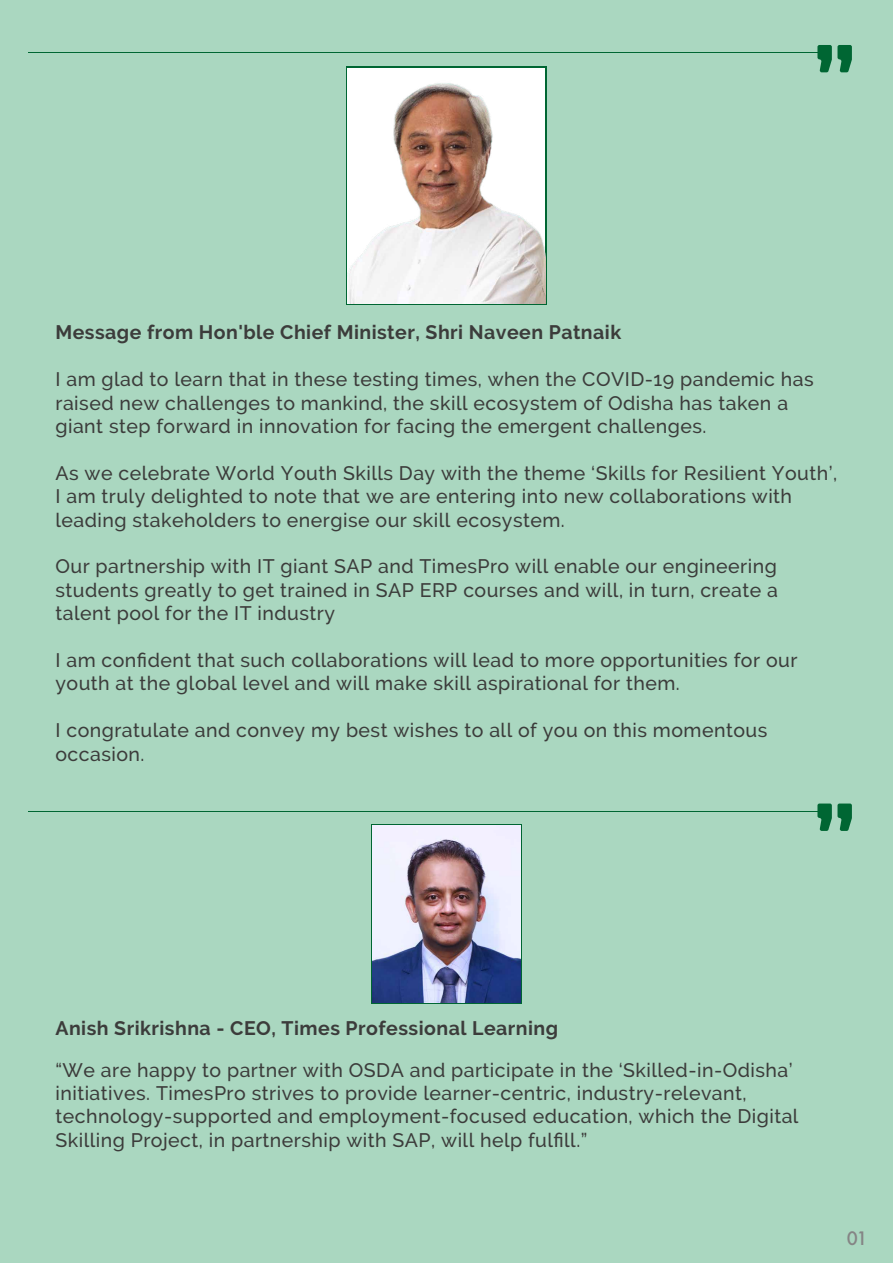
<style>
.page{position:relative;width:893px;height:1263px;background:#aad7c0}
.page>*{position:absolute;margin:0;border:0;box-sizing:border-box;transform-origin:0 0}
.t1{font:500 19.5px/23.4px "Raleway";letter-spacing:.025em;color:#3c3c3b}
.t2{font:700 19.5px "Raleway";letter-spacing:.025em;color:#3c3c3b}
.t3{font:500 18px "Futura";color:#858585}
</style>
<div class="page">
<svg style="left:346px;top:66px;width:201px;height:239px;background:#2d7f55"></svg>
<img style="left:348px;top:68px;width:197px;height:236px">
<svg style="left:817px;top:45px;width:35px;height:27px"></svg>
<hr style="left:28px;top:52px;width:790px;height:1px;background:#063">
<svg style="left:817px;top:803px;width:35px;height:28px"></svg>
<hr style="left:28px;top:811px;width:790px;height:1px;background:#063">
<svg style="left:371px;top:824px;width:151px;height:180px"></svg>
<img style="left:373px;top:826px;width:147px;height:176px">
<p class="t2" style="left:55px;top:321px;width:567px">Message from Hon'ble Chief Minister, Shri Naveen Patnaik</p>
<p class="t1" style="left:55px;top:368px;width:760px">I am glad to learn that in these testing times, when the COVID-19 pandemic has raised new challenges to mankind, the skill ecosystem of Odisha has taken a giant step forward in innovation for facing the emergent challenges.</p>
<p class="t1" style="left:55px;top:461px;width:783px">As we celebrate World Youth Skills Day with the theme ‘Skills for Resilient Youth’,<br>I am truly delighted to note that we are entering into new collaborations with leading stakeholders to energise our skill ecosystem.</p>
<p class="t1" style="left:55px;top:555px;width:724px;text-align:justify">Our partnership with IT giant SAP and TimesPro will enable our engineering students greatly to get trained in SAP ERP courses and will, in turn, create a talent pool for the IT industry</p>
<p class="t1" style="left:55px;top:648px;width:743px">I am confident that such collaborations will lead to more opportunities for our youth at the global level and will make skill aspirational for them.</p>
<p class="t1" style="left:55px;top:719px;width:713px">I congratulate and convey my best wishes to all of you on this momentous occasion.</p>
<p class="t2" style="left:55px;top:1017px;width:504px">Anish Srikrishna - CEO, Times Professional Learning</p>
<p class="t1" style="left:55px;top:1058px;width:745px">“We are happy to partner with OSDA and participate in the ‘Skilled-in-Odisha’ initiatives. TimesPro strives to provide learner-centric, industry-relevant, technology-supported and employment-focused education, which the Digital Skilling Project, in partnership with SAP, will help fulfill.”</p>
<p class="t3" style="left:847px;top:1226px;width:22px">01</p>
</div>
